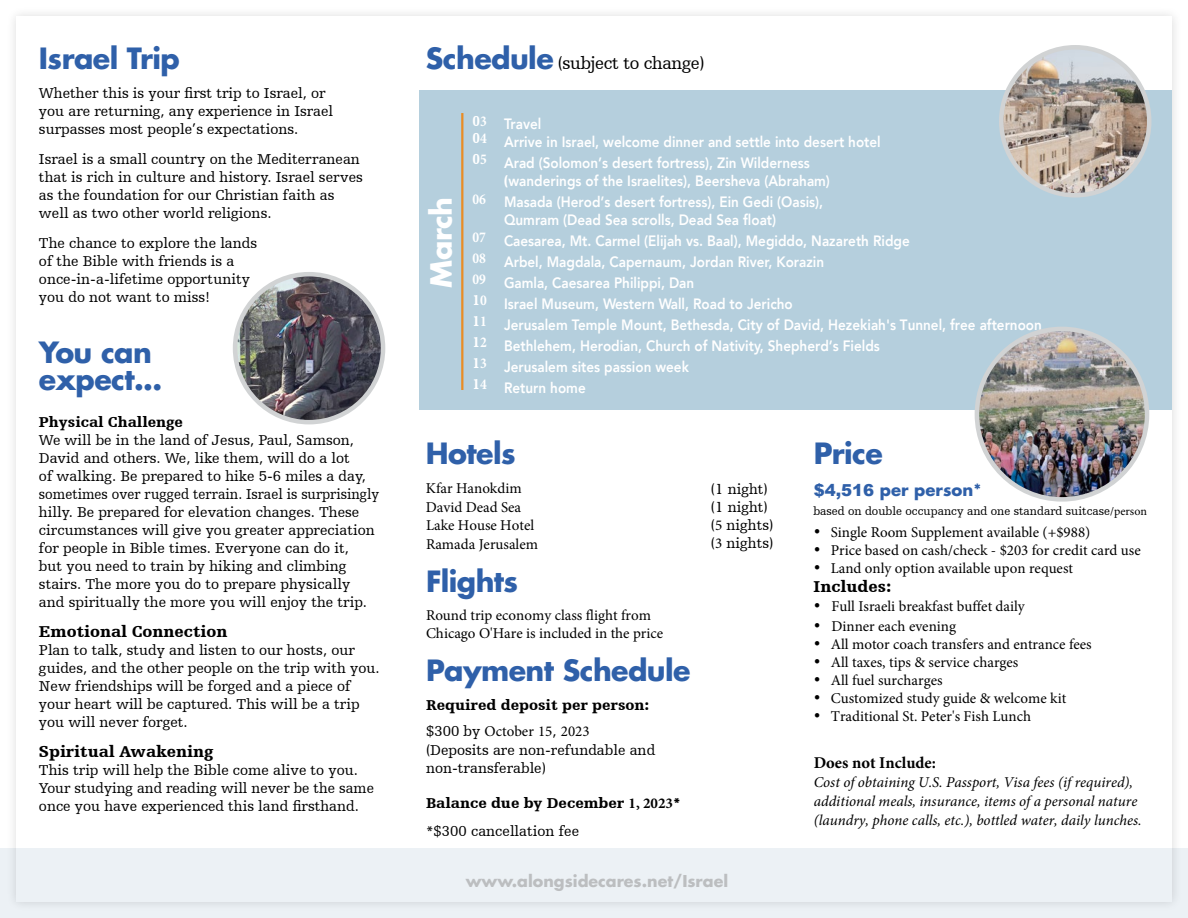
<style>
.page{position:relative;width:1188px;height:918px;background:#fff}
.page>*{position:absolute;margin:0;border:0;box-sizing:border-box;transform-origin:0 0}
.t1{font:700 28.5px/27px "Futura Std";letter-spacing:-.02em;color:#2f60a9}
.t2{font:700 28.5px "Futura Std";letter-spacing:-.02em;color:#fff}
.t3{font:18px "Humanist Slabserif 712 BT";letter-spacing:-.02em;color:#000}
.t4{font:900 16.5px "Humanist Slabserif 712 BT";color:#000}
.t5{font:700 16.5px "Futura Std";color:#2f60a9}
.t6{font:700 16.5px "Minion Pro";color:#000}
.t7{font:700 15.9px "Futura Std";color:#bcbec0}
.t8{font:15px/18px "Humanist Slabserif 712 BT";color:#000}
.t9{font:800 15px/21px "Avenir";color:#fff;scale:.9 1}
.t10{font:15px/18.5px "Minion Pro";color:#000}
.t11{font:italic 15px/19.2px "Minion Pro";color:#000}
.t12{font:900 15px/27.5px "Humanist Slabserif 712 BT";color:#000}
.t13{font:12px "Humanist Slabserif 712 BT";color:#000}
.s1{font-family:"Futura Std";font-weight:700;font-size:28.5px;color:#2f60a9}
.s2{font-family:"Humanist Slabserif 712 BT";font-weight:900}
.s3{font-family:"Humanist Slabserif 712 BT"}
.s4{font-family:"Minion Pro";font-weight:700}
.s5{font-weight:400}
.s6{font-family:"Minion Pro"}
.s7{font-family:"Arial";font-weight:900}
</style>
<div class="page">
<div style="left:0;top:849px;width:1188px;height:69px;background:#ecf1f5"></div>
<div style="left:4px;top:7px;width:1181px;height:895px;background:#fff"></div>
<div style="left:419px;top:90px;width:753px;height:319px;background:#b5cfdd"></div>
<hr style="left:461px;top:113px;width:2px;height:277px;background:#e98c24">
<img style="left:977px;top:329px;width:170px;height:170px;border-radius:85px">
<div style="left:975px;top:327px;width:174px;height:175px;border:4px solid #d1d3d4;border-radius:50%"></div>
<img style="left:1001px;top:47px;width:148px;height:148px;border-radius:74px">
<div style="left:999px;top:45px;width:152px;height:153px;border:4px solid #d1d3d4;border-radius:50%"></div>
<img style="left:235px;top:274px;width:148px;height:148px;border-radius:74px">
<div style="left:233px;top:272px;width:152px;height:152px;border:4px solid #d1d3d4;border-radius:50%"></div>
<h1 class="t1" style="left:39px;top:44px;width:142px">Israel Trip</h1>
<p class="t8" style="left:39px;top:84px;width:296px">Whether this is your first trip to Israel, or you are returning, any experience in Israel surpasses most people’s expectations.</p>
<p class="t8" style="left:39px;top:150px;width:325px">Israel is a small country on the Mediterranean that is rich in culture and history. Israel serves as the foundation for our Christian faith as well as two other world religions.</p>
<p class="t8" style="left:39px;top:234px;width:220px">The chance to explore the lands of the Bible with friends is a once-in-a-lifetime opportunity you do not want to miss!</p>
<h1 class="t1" style="left:39px;top:338px;width:125px">You can expect...</h1>
<p class="t12" style="left:39px;top:408px;width:146px">Physical Challenge</p>
<p class="t8" style="left:39px;top:431px;width:342px">We will be in the land of Jesus, Paul, Samson, David and others. We, like them, will do a lot<br>of walking. Be prepared to hike 5-6 miles a day, sometimes over rugged terrain. Israel is surprisingly hilly. Be prepared for elevation changes. These circumstances will give you greater appreciation for people in Bible times. Everyone can do it,<br>but you need to train by hiking and climbing stairs. The more you do to prepare physically and spiritually the more you will enjoy the trip.</p>
<p class="t4" style="left:39px;top:621px;width:190px">Emotional Connection</p>
<p class="t8" style="left:39px;top:641px;width:342px">Plan to talk, study and listen to our hosts, our guides, and the other people on the trip with you.<br>New friendships will be forged and a piece of your heart will be captured. This will be a trip you will never forget.</p>
<p class="t4" style="left:39px;top:741px;width:176px">Spiritual Awakening</p>
<p class="t8" style="left:39px;top:761px;width:336px">This trip will help the Bible come alive to you.<br>Your studying and reading will never be the same once you have experienced this land firsthand.</p>
<p class="t3" style="left:426px;top:52px;width:280px"><span class="s1">Schedule</span> (subject to change)</p>
<h1 class="t2" style="left:422px;top:288px;width:92px;rotate:-90deg">March</h1>
<p class="t9" style="left:472px;top:115px;width:455px;line-height:17.4px"><sup>0</sup><sup>3</sup> Travel<br><sup>0</sup><sup>4</sup> Arrive in Israel, welcome dinner and settle into desert hotel</p>
<p class="t9" style="left:504px;top:153px;width:364px;line-height:18px;text-indent:-32px"><sup>0</sup><sup>5</sup> Arad (Solomon’s desert fortress), Zin Wilderness <span class="s2">(</span>wanderings of the Israelites), Beersheva (Abraham)</p>
<p class="t9" style="left:504px;top:192px;width:356px;line-height:18px;text-indent:-32px"><sup>06</sup> Masada (Herod’s desert fortress), Ein Gedi (Oasis),<br>Qumram (Dead Sea scrolls, Dead Sea float)</p>
<p class="t9" style="left:472px;top:230px;width:634px"><sup>07</sup> Caesarea, Mt. Carmel (Elijah vs. Baal), Megiddo, Nazareth Ridge<br><sup>08</sup> Arbel, Magdala, Capernaum, Jordan River, Korazin<br><sup>09</sup> Gamla, Caesarea Philippi, Dan<br><sup>1</sup><sup>0</sup> Israel Museum, Western Wall, Road to Jericho<br><sup>1</sup><sup>1</sup> Jerusalem Temple Mount, Bethesda, City of David, Hezekiah's Tunnel, free afternoon <sup>1</sup><sup>2</sup> Bethlehem, Herodian, Church of Nativity, Shepherd’s Fields<br><sup>1</sup><sup>3</sup> Jerusalem sites passion week<br><sup>1</sup><sup>4</sup> Return home</p>
<h1 class="t1" style="left:426px;top:440px;width:91px">Hotels</h1>
<p class="t10" style="left:426px;top:479px;width:114px">Kfar Hanokdim<br>David Dead Sea<br>Lake House Hotel<br>Ramada Jerusalem</p>
<h1 class="t1" style="left:426px;top:567px;width:94px">Flights</h1>
<p class="t10" style="left:426px;top:606px;width:239px">Round trip economy class flight from<br>Chicago O'Hare is included in the price</p>
<h1 class="t1" style="left:426px;top:656px;width:266px">Payment Schedule</h1>
<p class="t12" style="left:426px;top:691px;width:225px">Required deposit per person:</p>
<p class="t10" style="left:426px;top:722px;width:165px"><span class="s3">$300 by</span> October 15<span class="s3">,</span> 2023</p>
<p class="t8" style="left:426px;top:740px;width:231px;line-height:18.5px">(Deposits are non-refundable and non-transferable)</p>
<p class="t12" style="left:426px;top:789px;width:256px">Balance due by December <span class="s4">1, 2023</span>* <span class="s5">*$300 cancellation fee</span></p>
<p class="t8" style="left:711px;top:479px;width:64px">(1 night) (1 night) (<span class="s6">5</span> nights) (<span class="s6">3</span> nights)</p>
<p class="t7" style="left:466px;top:870px;width:264px">www.alongsidecares.net/Israel</p>
<h1 class="t1" style="left:814px;top:440px;width:71px">Price</h1>
<p class="t5" style="left:814px;top:479px;width:169px"><span class="s7">$4,516</span> per person*</p>
<p class="t13" style="left:813px;top:504px;width:335px">based on double occupancy and one standard suitcase<span class="s6">/person</span></p>
<p class="t10" style="left:813px;top:523px;width:279px"><span class="s3">•</span> Single Room Supplement available (+$988)</p>
<p class="t10" style="left:813px;top:541px;width:329px"><span class="s3">•</span> Price based on cash/check - $203 for credit card use</p>
<p class="t10" style="left:813px;top:559px;width:262px"><span class="s3">•</span> Land only option available upon request</p>
<p class="t4" style="left:814px;top:576px;width:79px">Includes:</p>
<p class="t10" style="left:813px;top:597px;width:213px"><span class="s3">•</span> Full Israeli breakfast buffet daily</p>
<p class="t10" style="left:813px;top:618px;width:145px"><span class="s3">•</span> Dinner each evening</p>
<p class="t10" style="left:813px;top:635px;width:280px"><span class="s3">•</span> All motor coach transfers and entrance fees</p>
<p class="t10" style="left:813px;top:653px;width:207px"><span class="s3">•</span> All taxes, tips &amp; service charges</p>
<p class="t10" style="left:813px;top:671px;width:131px"><span class="s3">•</span> All fuel surcharges</p>
<p class="t10" style="left:813px;top:689px;width:255px"><span class="s3">•</span> Customized study guide &amp; welcome kit</p>
<p class="t10" style="left:813px;top:708px;width:220px"><span class="s3">•</span> Traditional St. Peter's Fish Lunch</p>
<p class="t6" style="left:814px;top:751px;width:124px">Does not Include:</p>
<p class="t11" style="left:814px;top:773px;width:329px">Cost of obtaining U.S. Passport, Visa fees (if required), additional meals, insurance, items of a personal nature (laundry, phone calls, etc.), bottled water, daily lunches.</p>
</div>
